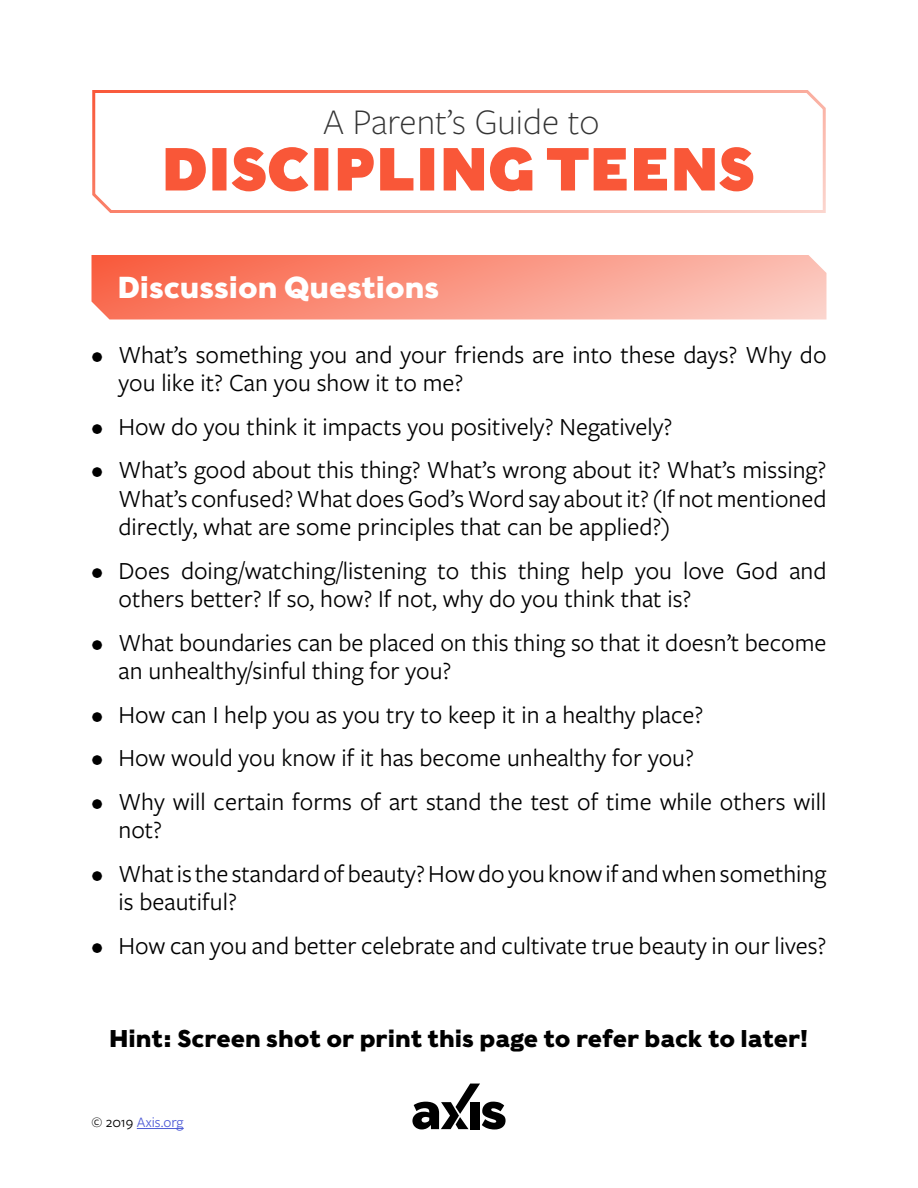
<style>
.page{position:relative;width:918px;height:1188px;background:#fff}
.page>*{position:absolute;margin:0;border:0;box-sizing:border-box;transform-origin:0 0}
.t1{font:900 60px "Caslons Egyptian";color:#f95738}
.t2{font:300 37.5px "Freight Sans Pro";color:#343434}
.t3{font:700 30px "Caslons Egyptian";color:#fff}
.t4{font:25.5px/28.5px "Freight Sans Pro";color:#000}
.t5{font:700 24px "Caslons Egyptian";color:#000}
.t6{font:15px "Freight Sans Pro";color:#4f5cd6}
.s1{color:#000}
</style>
<div class="page">
<svg style="left:92px;top:255px;width:734px;height:65px;background:#fa9885"></svg>
<svg style="left:92px;top:90px;width:734px;height:123px"></svg>
<svg style="left:412px;top:1084px;width:94px;height:46px"></svg>
<hr style="left:137px;top:1128px;width:47px;height:1px;background:#4f5cd6">
<h2 class="t2" style="left:323px;top:97px;width:278px">A Parent’s Guide to</h2>
<h1 class="t1" style="left:161px;top:130px;width:596px">DISCIPLING TEENS</h1>
<p class="t3" style="left:117px;top:268px;width:324px">Discussion Questions</p>
<p class="t4" style="left:119px;top:339px;width:710px;text-indent:-27px">• What’s something you and your friends are into these days? Why do you like it? Can you show it to me?</p>
<p class="t4" style="left:92px;top:411px;width:582px">• How do you think it impacts you positively? Negatively?</p>
<p class="t4" style="left:119px;top:454px;width:710px;text-align:justify;text-indent:-27px">• What’s good about this thing? What’s wrong about it? What’s missing?<br>What’s confused? What does God’s Word say about it? (If not mentioned directly, what are some principles that can be applied?)</p>
<p class="t4" style="left:119px;top:555px;width:710px;text-indent:-27px">• Does doing/watching/listening to this thing help you love God and others better? If so, how? If not, why do you think that is?</p>
<p class="t4" style="left:119px;top:627px;width:709px;text-indent:-27px">• What boundaries can be placed on this thing so that it doesn’t become an unhealthy/sinful thing for you?</p>
<p class="t4" style="left:92px;top:699px;width:613px">• How can I help you as you try to keep it in a healthy place?</p>
<p class="t4" style="left:92px;top:742px;width:604px">• How would you know if it has become unhealthy for you?</p>
<p class="t4" style="left:119px;top:786px;width:709px;text-indent:-27px">• Why will certain forms of art stand the test of time while others will not?</p>
<p class="t4" style="left:119px;top:858px;width:709px;text-indent:-27px">• What is the standard of beauty? How do you know if and when something is beautiful?</p>
<p class="t4" style="left:92px;top:930px;width:736px">• How can you and better celebrate and cultivate true beauty in our lives?</p>
<p class="t5" style="left:109px;top:1023px;width:701px">Hint: Screen shot or print this page to refer back to later!</p>
<p class="t6" style="left:92px;top:1112px;width:94px"><span class="s1">© 2019</span> Axis.org</p>
</div>
